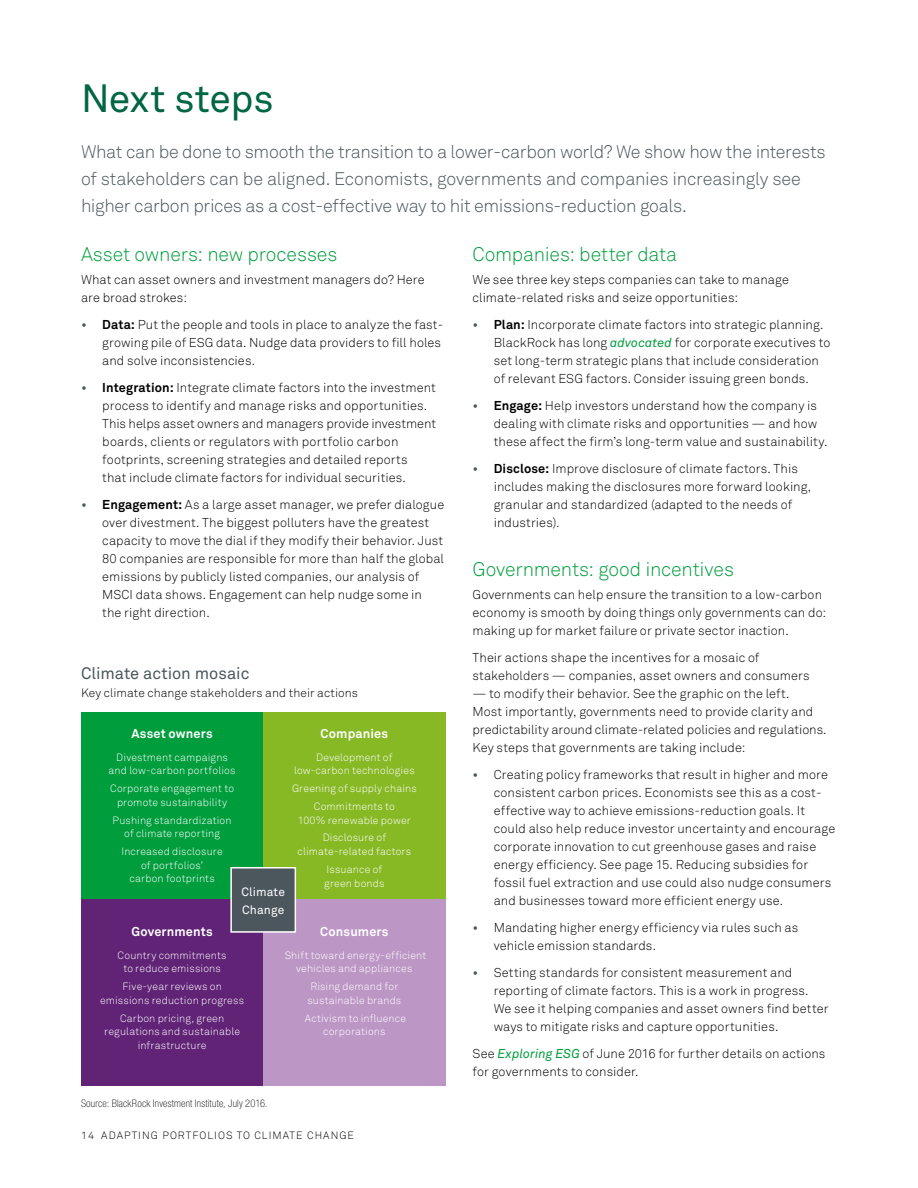
<style>
.page{position:relative;width:918px;height:1188px;background:#fff}
.page>*{position:absolute;margin:0;border:0;box-sizing:border-box;transform-origin:0 0}
.t1{font:39px "Akkurat Pro";letter-spacing:-.01em;color:#064}
.t2{font:19.5px "Akkurat Light Pro";letter-spacing:-.01em;color:#009d3d}
.t3{font:18px/27px "Akkurat Light Pro";letter-spacing:-.02em;color:#4c575d}
.t4{font:16.5px "Akkurat Pro";letter-spacing:-.005em;color:#4c575d}
.t5{font:12.75px/18px "Akkurat Light Pro";letter-spacing:.005em;color:#000}
.t6{font:700 12.75px "Akkurat Pro";letter-spacing:.01em;color:#fff}
.t7{font:12px "Akkurat Light Pro";letter-spacing:.01em;color:#000}
.t8{font:12px/18px "Akkurat Pro";letter-spacing:.01em;color:#fff}
.t9{font:10.5px/13.5px "Akkurat Light Pro";letter-spacing:.015em;color:#fff;text-align:center}
.t10{font:100 condensed 10.5px "Helvetica Neue LT Std";letter-spacing:.02em;color:#000}
.t11{font:10.5px "Akkurat Light Pro";letter-spacing:.1em;color:#000}
.s1{font-family:"Akkurat Pro";font-size:13.5px;color:#4c575d}
.s2{font-family:"Akkurat Pro";font-weight:700}
.s3{font-family:"Akkurat Pro";font-style:italic;color:#009d3d}
</style>
<div class="page">
<div style="left:81px;top:713px;width:182px;height:186px;background:#009d3d"></div>
<div style="left:263px;top:713px;width:183px;height:186px;background:#87b925"></div>
<div style="left:81px;top:899px;width:182px;height:187px;background:#602376"></div>
<div style="left:263px;top:899px;width:183px;height:187px;background:#bc96c5"></div>
<div style="left:231px;top:868px;width:64px;height:64px;background:#4c575d"></div>
<div style="left:230px;top:867px;width:66px;height:66px;border:2px solid #fff"></div>
<h1 class="t1" style="left:81px;top:75px;width:194px">Next steps</h1>
<p class="t3" style="left:81px;top:138px;width:746px">What can be done to smooth the transition to a lower-carbon world? We show how the interests of stakeholders can be aligned. Economists, governments and companies increasingly see higher carbon prices as a cost-effective way to hit emissions-reduction goals.</p>
<h2 class="t2" style="left:472px;top:243px;width:206px">Companies: better data</h2>
<p class="t5" style="left:472px;top:270px;width:318px">We see three key steps companies can take to manage climate-related risks and seize opportunities:</p>
<p class="t5" style="left:494px;top:315px;width:338px;text-indent:-21px"><span class="s1">•</span> <span class="s2">Plan:</span> Incorporate climate factors into strategic planning.<br>BlackRock has long <span class="s3">advocated</span> for corporate executives to set long-term strategic plans that include consideration of relevant ESG factors. Consider issuing green bonds.</p>
<p class="t5" style="left:494px;top:396px;width:335px;text-indent:-21px"><span class="s1">•</span> <span class="s2">Engage:</span> Help investors understand how the company is dealing with climate risks and opportunities — and how these affect the firm’s long-term value and sustainability.</p>
<p class="t5" style="left:494px;top:459px;width:319px;text-indent:-21px"><span class="s1">•</span> <span class="s2">Disclose:</span> Improve disclosure of climate factors. This includes making the disclosures more forward looking, granular and standardized (adapted to the needs of industries).</p>
<h2 class="t2" style="left:472px;top:558px;width:263px">Governments: good incentives</h2>
<p class="t5" style="left:472px;top:585px;width:355px">Governments can help ensure the transition to a low-carbon economy is smooth by doing things only governments can do: making up for market failure or private sector inaction.</p>
<p class="t5" style="left:472px;top:648px;width:339px">Their actions shape the incentives for a mosaic of stakeholders — companies, asset owners and consumers</p>
<p class="t5" style="left:472px;top:684px;width:356px">— to modify their behavior. See the graphic on the left.<br>Most importantly, governments need to provide clarity and predictability around climate-related policies and regulations.<br>Key steps that governments are taking include:</p>
<p class="t5" style="left:494px;top:765px;width:343px;text-indent:-21px"><span class="s1">•</span> Creating policy frameworks that result in higher and more consistent carbon prices. Economists see this as a cost&shy;effective way to achieve emissions-reduction goals. It could also help reduce investor uncertainty and encourage corporate innovation to cut greenhouse gases and raise energy efficiency. See page 15. Reducing subsidies for fossil fuel extraction and use could also nudge consumers and businesses toward more efficient energy use.</p>
<p class="t5" style="left:494px;top:918px;width:306px;text-indent:-21px"><span class="s1">•</span> Mandating higher energy efficiency via rules such as vehicle emission standards.</p>
<p class="t5" style="left:494px;top:963px;width:336px;text-indent:-21px"><span class="s1">•</span> Setting standards for consistent measurement and reporting of climate factors. This is a work in progress.<br>We see it helping companies and asset owners find better ways to mitigate risks and capture opportunities.</p>
<p class="t5" style="left:473px;top:1044px;width:354px">See <span class="s3">Exploring ESG</span> of June 2016 for further details on actions for governments to consider.</p>
<h2 class="t2" style="left:81px;top:243px;width:258px">Asset owners: new processes</h2>
<p class="t5" style="left:81px;top:270px;width:345px">What can asset owners and investment managers do? Here are broad strokes:</p>
<p class="t5" style="left:102px;top:315px;width:343px;text-indent:-21px"><span class="s1">•</span> <span class="s2">Data:</span> Put the people and tools in place to analyze the fast&shy;growing pile of ESG data. Nudge data providers to fill holes and solve inconsistencies.</p>
<p class="t5" style="left:102px;top:378px;width:335px;text-indent:-21px"><span class="s1">•</span> <span class="s2">Integration:</span> Integrate climate factors into the investment process to identify and manage risks and opportunities.<br>This helps asset owners and managers provide investment boards, clients or regulators with portfolio carbon footprints, screening strategies and detailed reports<br>that include climate factors for individual securities.</p>
<p class="t5" style="left:102px;top:495px;width:344px;text-indent:-21px"><span class="s1">•</span> <span class="s2">Engagement:</span> As a large asset manager, we prefer dialogue over divestment. The biggest polluters have the greatest capacity to move the dial if they modify their behavior. Just 80 companies are responsible for more than half the global emissions by publicly listed companies, our analysis of MSCI data shows. Engagement can help nudge some in the right direction.</p>
<p class="t4" style="left:81px;top:664px;width:170px">Climate action mosaic</p>
<p class="t7" style="left:81px;top:686px;width:279px">Key climate change stakeholders and their actions</p>
<p class="t6" style="left:131px;top:726px;width:83px">Asset owners</p>
<p class="t9" style="left:109px;top:750px;width:128px">Divestment campaigns and low-carbon portfolios</p>
<p class="t9" style="left:110px;top:782px;width:125px">Corporate engagement to promote sustainability</p>
<p class="t9" style="left:113px;top:813px;width:120px">Pushing standardization of climate reporting</p>
<p class="t9" style="left:122px;top:845px;width:103px">Increased disclosure of portfolios’<br>carbon footprints</p>
<p class="t6" style="left:321px;top:726px;width:69px">Companies</p>
<p class="t9" style="left:294px;top:750px;width:122px">Development of low-carbon technologies</p>
<p class="t9" style="left:292px;top:780px;width:126px;line-height:18px">Greening of supply chains<br>Commitments to</p>
<p class="t9" style="left:298px;top:811px;width:115px;line-height:18px">100% renewable power<br>Disclosure of</p>
<p class="t9" style="left:298px;top:843px;width:115px;line-height:18px">climate-related factors<br>Issuance of</p>
<p class="t9" style="left:324px;top:876px;width:62px">green bonds</p>
<p class="t8" style="left:241px;top:883px;width:45px">Climate<br>Change</p>
<p class="t6" style="left:131px;top:924px;width:83px">Governments</p>
<p class="t9" style="left:118px;top:948px;width:111px">Country commitments to reduce emissions</p>
<p class="t9" style="left:100px;top:980px;width:146px">Five-year reviews on emissions reduction progress</p>
<p class="t9" style="left:104px;top:1011px;width:137px">Carbon pricing, green regulations and sustainable infrastructure</p>
<p class="t6" style="left:320px;top:924px;width:70px">Consumers</p>
<p class="t9" style="left:285px;top:948px;width:143px">Shift toward energy-efficient vehicles and appliances</p>
<p class="t9" style="left:307px;top:980px;width:95px;text-align:left">Rising demand for sustainable brands</p>
<p class="t9" style="left:305px;top:1011px;width:103px">Activism to influence corporations</p>
<p class="t10" style="left:81px;top:1097px;width:188px">Source: BlackRock Investment Institute, July 2016.</p>
<p class="t11" style="left:81px;top:1129px;width:275px">14 ADAPTING PORTFOLIOS TO CLIMATE CHANGE</p>
</div>
